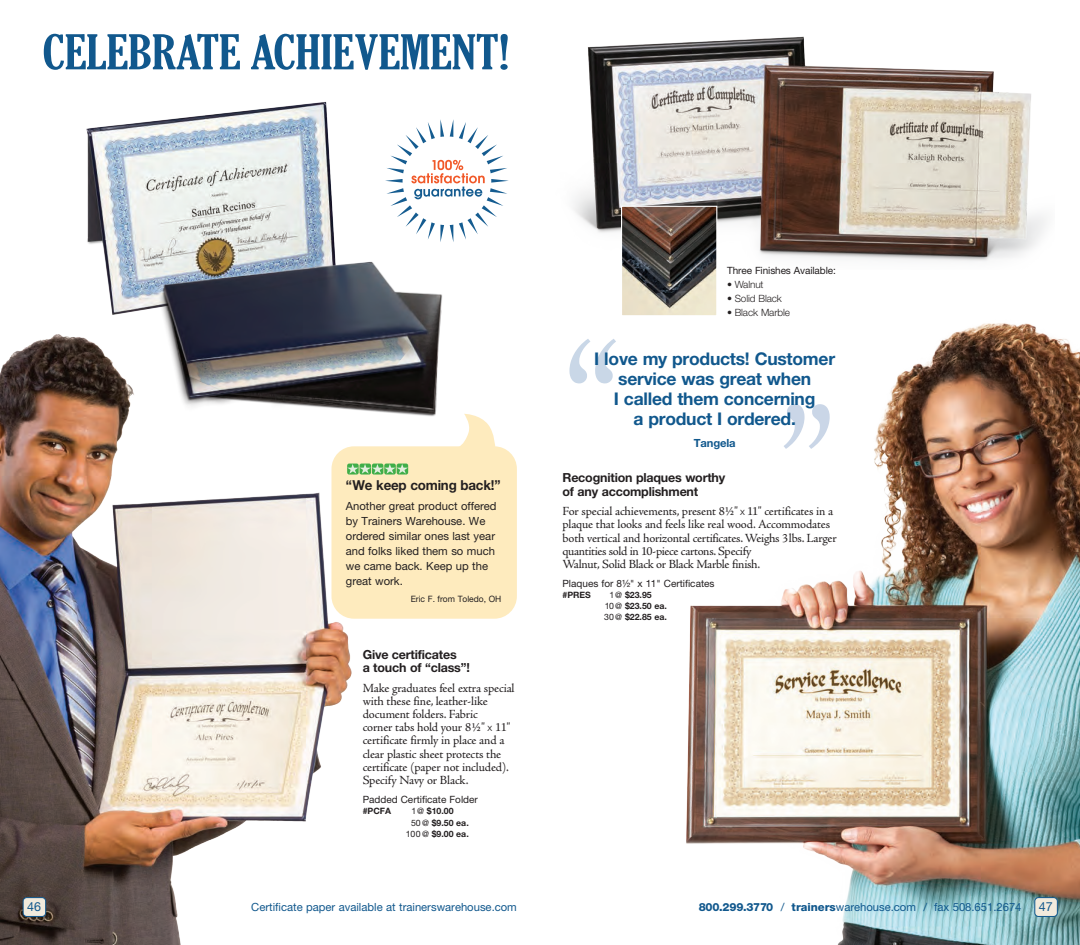
<style>
.page{position:relative;width:1080px;height:945px;background:#fff}
.page>*{position:absolute;margin:0;border:0;box-sizing:border-box;transform-origin:0 0}
.Headline{font:202.5px "Gabriola";color:#c9d7e7}
.Headline-2{font:202.5px "Gabriola";color:#cad6e7}
.Spread_Header{font:extra-condensed 46.25px "Gloucester";color:#11588d;scale:1.25 1}
.Product_Heads{font:700 17.5px/20px "Helvetica Neue LT Pro";letter-spacing:-.015em;color:#11588d;text-align:center}
.Tip_Body{font:700 13.75px "Helvetica Neue LT Pro";letter-spacing:-.015em;color:#231f20}
.Body_Copy{font:12.5px/13.1px "Adobe Jenson Pro";letter-spacing:-.015em;color:#231f20}
.Product_Heads-2{font:700 12.5px/13.8px "Helvetica Neue LT Pro";letter-spacing:-.015em;color:#231f20}
.Page__s{font:12.5px "Helvetica Neue LT Pro";color:#11588d}
.Tip_Body-2{font:11.25px/15px "Helvetica Neue LT Pro";color:#231f20}
.Footer_Left{font:11.25px "Helvetica Neue LT Pro";color:#11588d}
.Product_Heads-3{font:700 11.25px "Helvetica Neue LT Pro";letter-spacing:-.015em;color:#11588d}
.Callout{font:10px "Helvetica Neue LT Pro";color:#231f20}
.Callout-2{font:300 10px "Helvetica Neue LT Pro";letter-spacing:-.01em;color:#231f20}
.t1{font:700 8.75px/11.2px "Helvetica Neue LT Pro";color:#231f20}
.Tip_Body-3{font:8.75px "Helvetica Neue LT Pro";color:#231f20}
.s1{font-family:"Helvetica Neue LT Pro";font-weight:300;font-size:10px}
.s2{font-weight:400}
.s3{font-weight:800}
</style>
<div class="page">
<div style="left:332px;top:446px;width:185px;height:173px;background:#feebbe;border-radius:23px"></div>
<div style="left:372px;top:464px;width:11px;height:11px;background:#9aca80;border-radius:2px"></div>
<div style="left:397px;top:464px;width:11px;height:11px;background:#9aca80;border-radius:2px"></div>
<svg style="left:355px;top:464px;width:53px;height:10px"></svg>
<svg style="left:458px;top:414px;width:37px;height:33px"></svg>
<img style="left:0;top:334px;width:355px;height:611px">
<img style="left:686px;top:323px;width:394px;height:622px">
<img style="left:717px;top:635px;width:250px;height:189px">
<img style="left:86px;top:101px;width:248px;height:203px">
<img style="left:111px;top:227px;width:332px;height:203px">
<img style="left:190px;top:336px;width:221px;height:55px">
<svg style="left:385px;top:119px;width:124px;height:123px"></svg>
<img style="left:573px;top:36px;width:474px;height:226px">
<img style="left:623px;top:208px;width:92px;height:106px">
<div style="left:621px;top:206px;width:96px;height:110px;border:1px solid #fff"></div>
<div style="left:1035px;top:898px;width:22px;height:18px;background:#f1eadc;border-radius:4px"></div>
<div style="left:1034px;top:897px;width:24px;height:20px;border:1px solid #11588d;border-radius:4px"></div>
<div style="left:23px;top:898px;width:23px;height:18px;background:#f1eadc;border-radius:4px"></div>
<div style="left:23px;top:897px;width:23px;height:20px;border:1px solid #11588d;border-radius:4px"></div>
<p class="Spread_Header" style="left:42px;top:26px;width:375px">CELEBRATE ACHIEVEMENT!</p>
<p class="Tip_Body" style="left:346px;top:476px;width:156px">“We keep coming back!”</p>
<p class="Tip_Body-2" style="left:346px;top:499px;width:152px">Another great product offered by Trainers Warehouse. We ordered similar ones last year and folks liked them so much we came back. Keep up the great work.</p>
<p class="Tip_Body-3" style="left:411px;top:593px;width:92px">Eric F. from Toledo, OH</p>
<p class="Product_Heads-2" style="left:363px;top:647px;width:109px">Give certificates<br>a touch of “class”!</p>
<p class="Body_Copy" style="left:363px;top:682px;width:153px">Make graduates feel extra special with these fine, leather-like document folders. Fabric<br>corner tabs hold your 8½" <span class="s1">x</span> 11" certificate firmly in place and a clear plastic sheet protects the certificate (paper not included).<br>Specify Navy or Black.</p>
<p class="Callout" style="left:363px;top:794px;width:117px">Padded Certificate Folder</p>
<p class="t1" style="left:363px;top:805px;width:30px">#PCFA</p>
<p class="t1" style="left:411px;top:805px;width:44px"><span class="s2">1@</span> $10.00</p>
<p class="t1" style="left:411px;top:817px;width:59px"><span class="s2">50 @</span> $9.50 ea.</p>
<p class="t1" style="left:406px;top:828px;width:65px"><span class="s2">100 @</span> $9.00 ea.</p>
<p class="Callout" style="left:727px;top:265px;width:110px">Three Finishes Available:</p>
<p class="Callout-2" style="left:727px;top:278px;width:38px">• Walnut</p>
<p class="Callout-2" style="left:727px;top:292px;width:56px">• Solid Black</p>
<p class="Callout-2" style="left:727px;top:306px;width:64px">• Black Marble</p>
<p class="Headline" style="left:563px;top:272px;width:57px">“</p>
<p class="Product_Heads" style="left:594px;top:349px;width:242px">I love my products! Customer service was great when<br>I called them concerning<br>a product I ordered.</p>
<p class="Product_Heads-3" style="left:694px;top:436px;width:43px">Tangela</p>
<p class="Product_Heads-2" style="left:562px;top:471px;width:164px">Recognition plaques worthy of any accomplishment</p>
<p class="Body_Copy" style="left:562px;top:505px;width:276px">For special achievements, present 8½" <span class="s1">x</span> 11" certificates in a plaque that looks and feels like real wood. Accommodates both vertical and horizontal certificates. Weighs 3lbs. Larger quantities sold in 10-piece cartons. Specify<br>Walnut, Solid Black or Black Marble finish.</p>
<p class="Callout" style="left:562px;top:577px;width:154px">Plaques for 8½" x 11" Certificates</p>
<p class="t1" style="left:562px;top:589px;width:30px">#PRES</p>
<p class="t1" style="left:604px;top:589px;width:64px;text-indent:5px"><span class="s2">1@</span> $23.95<br><span class="s2">10 @</span> $23.50 ea.<br><span class="s2">30 @</span> $22.85 ea.</p>
<p class="Headline-2" style="left:778px;top:335px;width:56px">”</p>
<p class="Page__s" style="left:27px;top:899px;width:15px">46</p>
<p class="Footer_Left" style="left:251px;top:900px;width:267px">Certificate paper available at trainerswarehouse.com</p>
<p class="Footer_Left" style="left:699px;top:900px;width:324px"><span class="s3">800.299.3770</span> / <span class="s3">trainers</span>warehouse.com / fax 508.651.2674</p>
<p class="Page__s" style="left:1039px;top:899px;width:15px">47</p>
</div>
